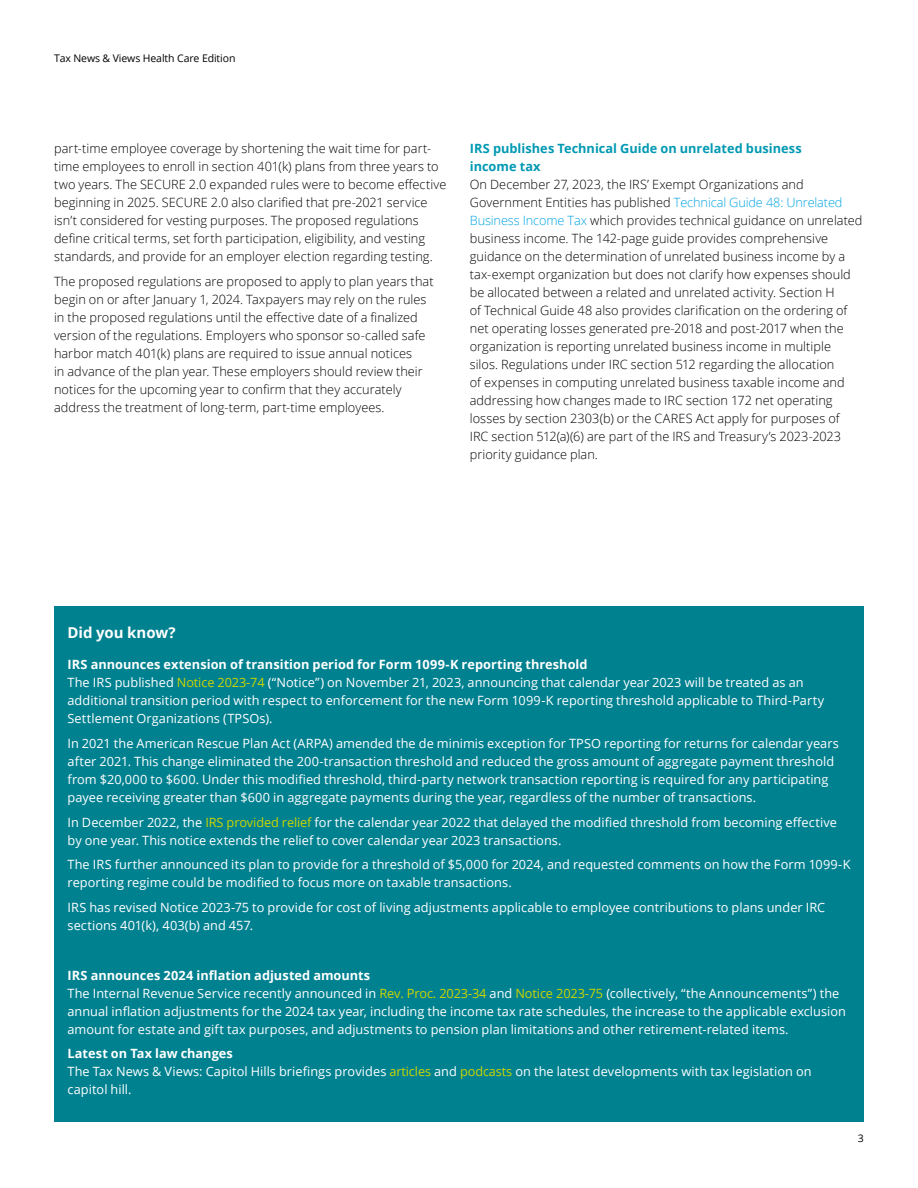
<style>
.page{position:relative;width:918px;height:1188px;background:#fff}
.page>*{position:absolute;margin:0;border:0;box-sizing:border-box;transform-origin:0 0}
.t1{font:700 15px "Open Sans";letter-spacing:-.005em;color:#fff}
.t2{font:12.75px/18px "Open Sans";letter-spacing:.005em;color:#fff}
.t3{font:300 12.75px/18px "Open Sans";letter-spacing:.005em;color:#000}
.t4{font:700 12.75px/18px "Open Sans";letter-spacing:.005em;color:#0099b3}
.t5{font:10.5px "Open Sans";letter-spacing:-.01em;color:#000}
.s1{color:#00a3e2}
.s2{font-weight:700}
.s3{color:#ccd500}
</style>
<div class="page">
<div style="left:54px;top:606px;width:810px;height:516px;background:#008190"></div>
<p class="t5" style="left:54px;top:51px;width:183px">Tax News &amp; Views Health Care Edition</p>
<p class="t3" style="left:54px;top:139px;width:394px">part-time employee coverage by shortening the wait time for part&shy;time employees to enroll in section 401(k) plans from three years to two years. The SECURE 2.0 expanded rules were to become effective beginning in 2025. SECURE 2.0 also clarified that pre-2021 service isn’t considered for vesting purposes. The proposed regulations define critical terms, set forth participation, eligibility, and vesting standards, and provide for an employer election regarding testing.</p>
<p class="t3" style="left:54px;top:272px;width:381px">The proposed regulations are proposed to apply to plan years that begin on or after January 1, 2024. Taxpayers may rely on the rules in the proposed regulations until the effective date of a finalized version of the regulations. Employers who sponsor so-called safe harbor match 401(k) plans are required to issue annual notices<br>in advance of the plan year. These employers should review their notices for the upcoming year to confirm that they accurately address the treatment of long-term, part-time employees.</p>
<p class="t4" style="left:470px;top:139px;width:333px">IRS publishes Technical Guide on unrelated business income tax</p>
<p class="t3" style="left:470px;top:175px;width:394px">On December 27, 2023, the IRS’ Exempt Organizations and Government Entities has published <span class="s1">Technical Guide 48: Unrelated Business Income Tax</span> which provides technical guidance on unrelated business income. The 142-page guide provides comprehensive guidance on the determination of unrelated business income by a tax-exempt organization but does not clarify how expenses should be allocated between a related and unrelated activity. Section H<br>of Technical Guide 48 also provides clarification on the ordering of net operating losses generated pre-2018 and post-2017 when the organization is reporting unrelated business income in multiple silos. Regulations under IRC section 512 regarding the allocation<br>of expenses in computing unrelated business taxable income and addressing how changes made to IRC section 172 net operating losses by section 2303(b) or the CARES Act apply for purposes of<br>IRC section 512(a)(6) are part of the IRS and Treasury’s 2023-2023 priority guidance plan.</p>
<p class="t1" style="left:68px;top:621px;width:110px">Did you know?</p>
<p class="t2" style="left:68px;top:655px;width:758px"><span class="s2">IRS announces extension of transition period for Form 1099-K reporting threshold<br></span>The IRS published <span class="s3">Notice 2023-74</span> (“Notice”) on November 21, 2023, announcing that calendar year 2023 will be treated as an additional transition period with respect to enforcement for the new Form 1099-K reporting threshold applicable to Third-Party Settlement Organizations (TPSOs).</p>
<p class="t2" style="left:68px;top:734px;width:773px">In 2021 the American Rescue Plan Act (ARPA) amended the de minimis exception for TPSO reporting for returns for calendar years after 2021. This change eliminated the 200-transaction threshold and reduced the gross amount of aggregate payment threshold from $20,000 to $600. Under this modified threshold, third-party network transaction reporting is required for any participating payee receiving greater than $600 in aggregate payments during the year, regardless of the number of transactions.</p>
<p class="t2" style="left:68px;top:813px;width:771px">In December 2022, the <span class="s3">IRS provided relief</span> for the calendar year 2022 that delayed the modified threshold from becoming effective by one year. This notice extends the relief to cover calendar year 2023 transactions.</p>
<p class="t2" style="left:68px;top:855px;width:785px">The IRS further announced its plan to provide for a threshold of $5,000 for 2024, and requested comments on how the Form 1099-K reporting regime could be modified to focus more on taxable transactions.</p>
<p class="t2" style="left:68px;top:898px;width:759px">IRS has revised Notice 2023-75 to provide for cost of living adjustments applicable to employee contributions to plans under IRC sections 401(k), 403(b) and 457.</p>
<p class="t2" style="left:68px;top:966px;width:780px"><span class="s2">IRS announces 2024 inflation adjusted amounts<br></span>The Internal Revenue Service recently announced in <span class="s3">Rev. Proc. 2023-34</span> and <span class="s3">Notice 2023-75</span> (collectively, “the Announcements”) the annual inflation adjustments for the 2024 tax year, including the income tax rate schedules, the increase to the applicable exclusion amount for estate and gift tax purposes, and adjustments to pension plan limitations and other retirement-related items.</p>
<p class="t2" style="left:68px;top:1044px;width:746px"><span class="s2">Latest on Tax law changes<br></span>The Tax News &amp; Views: Capitol Hills briefings provides <span class="s3">articles</span> and <span class="s3">podcasts</span> on the latest developments with tax legislation on capitol hill.</p>
<p class="t5" style="left:858px;top:1131px;width:8px">3</p>
</div>
